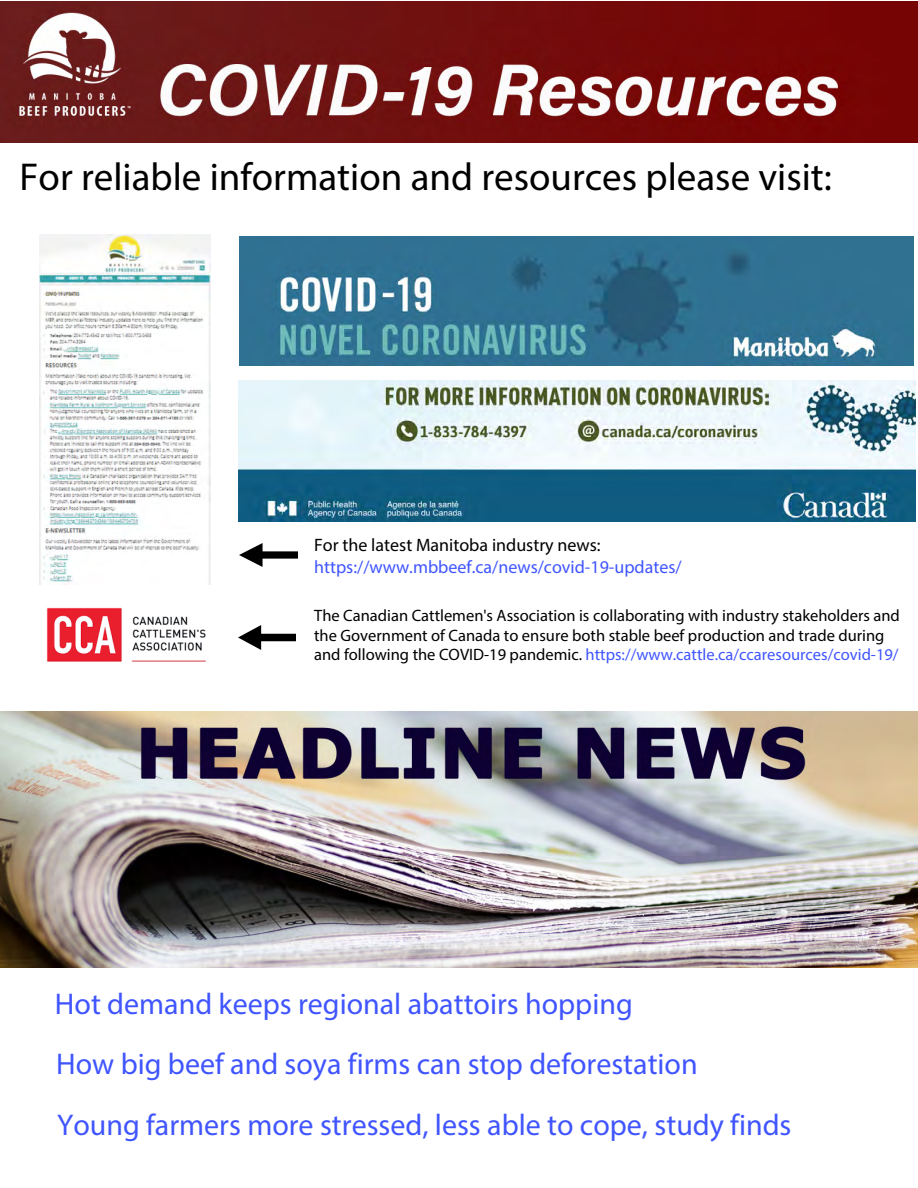
<style>
.page{position:relative;width:918px;height:1188px;background:#fff}
.page>*{position:absolute;margin:0;border:0;box-sizing:border-box;transform-origin:0 0}
.t1{font:39px "Myriad Pro";color:#000}
.t2{font:30px/60.3px "Myriad Pro";color:#4055ff}
.t3{font:18px "Myriad Pro";color:#4055ff}
.t4{font:18px "Myriad Pro";color:#000}
.t5{font:16.5px/19.8px "Myriad Pro";color:#000}
.s1{color:#4055ff}
</style>
<div class="page">
<img style="left:0;top:1px;width:918px;height:142px">
<img style="left:40px;top:234px;width:171px;height:351px">
<img style="left:240px;top:237px;width:674px;height:128px">
<img style="left:238px;top:381px;width:678px;height:140px">
<img style="left:240px;top:543px;width:57px;height:24px">
<img style="left:46px;top:607px;width:160px;height:55px">
<img style="left:238px;top:626px;width:58px;height:23px">
<img style="left:0;top:712px;width:918px;height:255px">
<h1 class="t1" style="left:20px;top:153px;width:814px">For reliable information and resources please visit:</h1>
<p class="t4" style="left:314px;top:534px;width:288px">For the latest Manitoba industry news:</p>
<p class="t3" style="left:314px;top:556px;width:369px">https://www.mbbeef.ca/news/covid-19-updates/</p>
<p class="t5" style="left:314px;top:605px;width:587px">The Canadian Cattlemen's Association is collaborating with industry stakeholders and the Government of Canada to ensure both stable beef production and trade during and following the COVID-19 pandemic. <span class="s1">https://www.cattle.ca/ccaresources/covid-19/</span></p>
<h2 class="t2" style="left:55px;top:974px;width:738px">Hot demand keeps regional abattoirs hopping<br>How big beef and soya firms can stop deforestation<br>Young farmers more stressed, less able to cope, study finds</h2>
</div>
